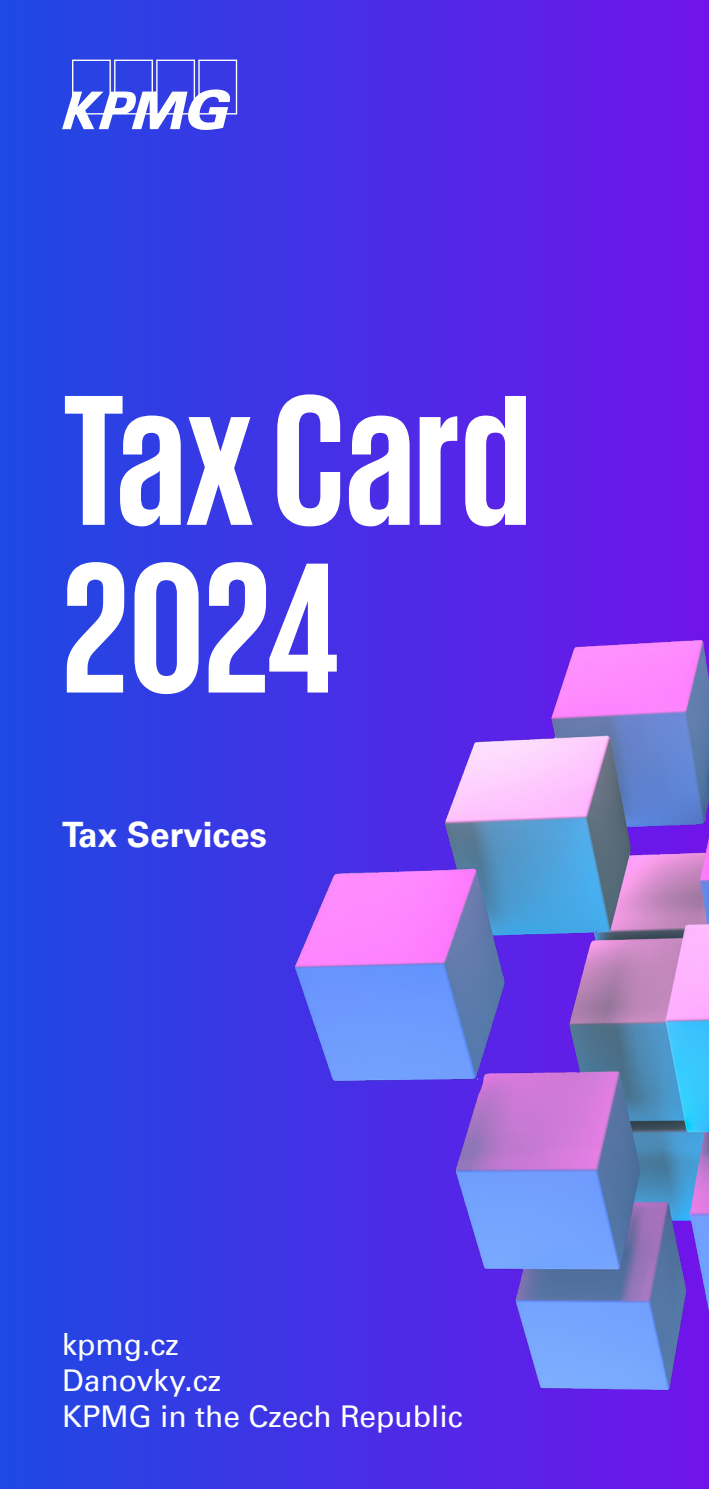
<style>
.page{position:relative;width:709px;height:1489px;background:#fff}
.page>*{position:absolute;margin:0;border:0;box-sizing:border-box;transform-origin:0 0}
.t1{font:700 190px/167.5px "KPMG";color:#fff}
.t2{font:700 35px "Universfor KPMG";color:#fff}
.t3{font:30px/36px "Universfor KPMG";color:#fff}
</style>
<div class="page">
<div style="left:0;top:0;width:709px;height:1488px;background:linear-gradient(to right,#1e49e2,#7114ea)"></div>
<svg style="left:62px;top:60px;width:175px;height:70px"></svg>
<img style="left:200px;top:310px;width:509px;height:1178px">
<h1 class="t1" style="left:62px;top:371px;width:470px">Tax Card<br>2024</h1>
<p class="t2" style="left:62px;top:813px;width:206px">Tax Services</p>
<p class="t3" style="left:62px;top:1326px;width:402px">kpmg.cz<br>Danovky.cz<br>KPMG in the Czech Republic</p>
</div>
